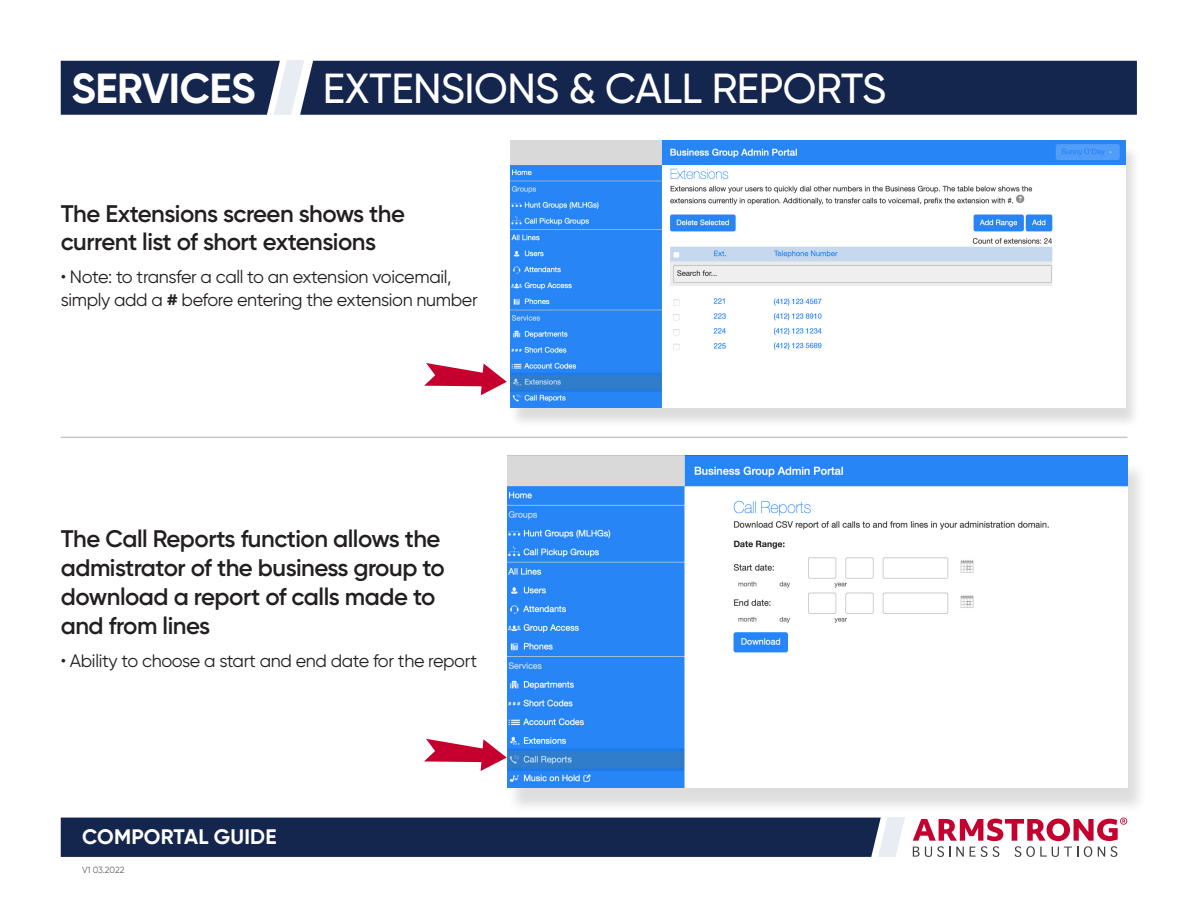
<style>
.page{position:relative;width:1188px;height:918px;background:#fff}
.page>*{position:absolute;margin:0;border:0;box-sizing:border-box;transform-origin:0 0}
.t1{font:500 42px "Gilroy";letter-spacing:-.01em;color:#fff}
.t2{font:700 42px "Gilroy";letter-spacing:-.01em;color:#fff}
.t3{font:600 24px/28.8px "Gilroy";letter-spacing:-.02em;color:#231f20}
.t4{font:700 21px "Gilroy";letter-spacing:.01em;color:#fff}
.t5{font:18px/22.5px "Gilroy";letter-spacing:-.02em;color:#231f20}
.t6{font:9px "Gilroy";letter-spacing:-.01em;color:#636366}
.s1{font-weight:700}
</style>
<div class="page">
<svg style="left:61px;top:818px;width:1066px;height:39px;background:#464869"></svg>
<div style="left:509px;top:145px;width:632px;height:283px;background:#231f20;opacity:.15"></div>
<img style="left:510px;top:141px;width:615px;height:266px">
<div style="left:506px;top:462px;width:641px;height:352px;background:#231f20;opacity:.15"></div>
<img style="left:507px;top:456px;width:620px;height:331px">
<hr style="left:61px;top:437px;width:1066px;height:1px;background:#c7c8ca">
<svg style="left:61px;top:61px;width:239px;height:54px;background:#2e3d61"></svg>
<div style="left:300px;top:61px;width:837px;height:54px;background:#15264e"></div>
<svg style="left:424px;top:739px;width:83px;height:32px"></svg>
<svg style="left:424px;top:363px;width:83px;height:32px"></svg>
<p class="t2" style="left:71px;top:62px;width:186px">SERVICES</p>
<p class="t1" style="left:323px;top:63px;width:565px">EXTENSIONS &amp; CALL REPORTS</p>
<p class="t3" style="left:61px;top:199px;width:346px">The Extensions screen shows the current list of short extensions</p>
<p class="t5" style="left:61px;top:266px;width:418px">• Note: to transfer a call to an extension voicemail, simply add a <span class="s1">#</span> before entering the extension number</p>
<p class="t3" style="left:61px;top:524px;width:386px">The Call Reports function allows the admistrator of the business group to download a report of calls made to and from lines</p>
<p class="t5" style="left:61px;top:649px;width:418px">• Ability to choose a start and end date for the report</p>
<p class="t4" style="left:82px;top:824px;width:196px">COMPORTAL GUIDE</p>
<p class="t6" style="left:82px;top:864px;width:44px">V1 03.2022</p>
</div>
